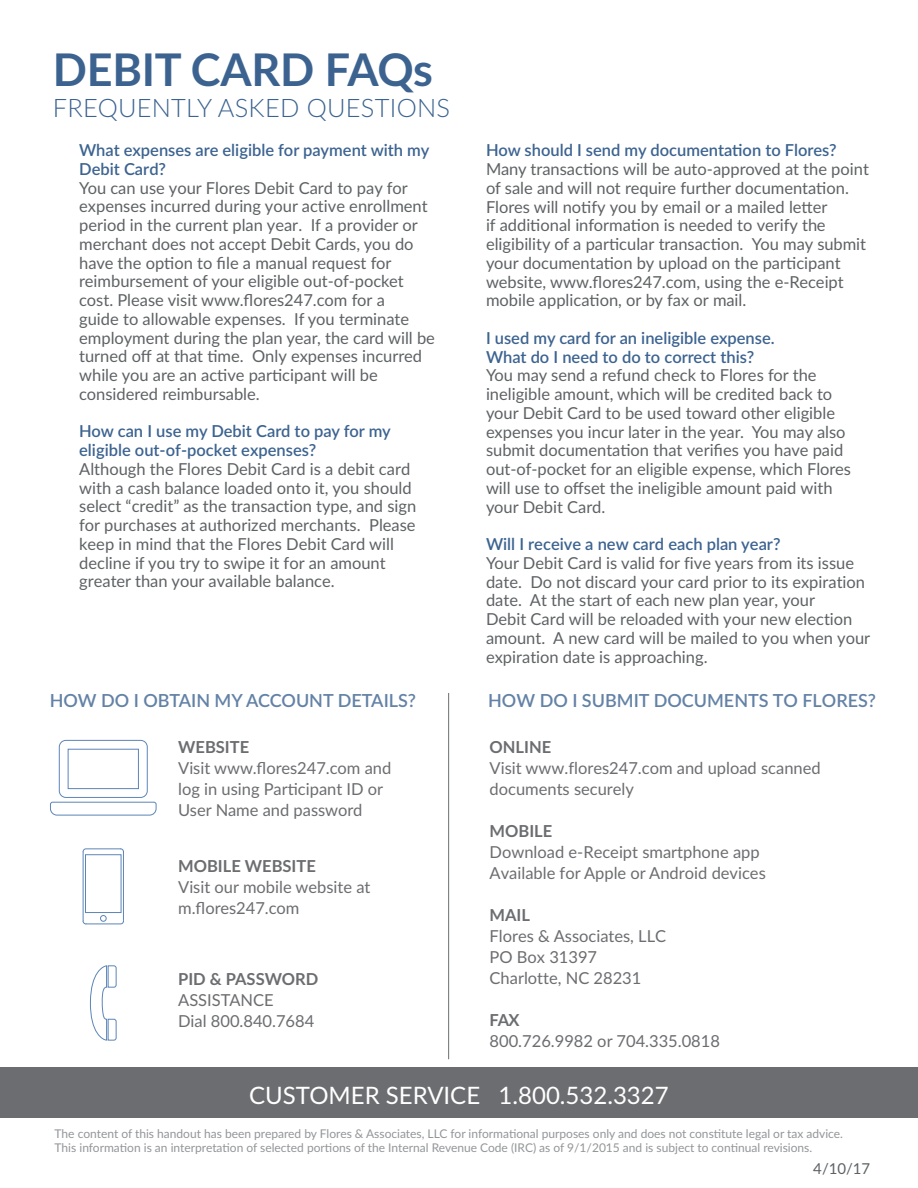
<style>
.page{position:relative;width:918px;height:1188px;background:#fff}
.page>*{position:absolute;margin:0;border:0;box-sizing:border-box;transform-origin:0 0}
.t1{font:700 45px "Lato";letter-spacing:-.005em;color:#3c6390}
.t2{font:300 25.5px "Lato";letter-spacing:.01em;color:#3c6390}
.t3{font:24px "Lato";color:#fff}
.t4{font:600 18px "Lato";color:#6382a6}
.t5{font:16.5px/18.8px "Lato";color:#5e6264}
.t6{font:16.5px/21px "Lato";color:#6c6d70}
.t7{font:700 16.5px/21px "Lato";color:#6c6d70}
.body1{font:15px "Lato";color:#5e6264}
.t8{font:12px/14.4px "Lato";color:#939598}
.s1{font-weight:600;color:#3c6390}
.s2{font-weight:400}
.s3{font-weight:700}
</style>
<div class="page">
<div style="left:0;top:1067px;width:918px;height:51px;background:#6c6d70"></div>
<svg style="left:50px;top:802px;width:107px;height:14px"></svg>
<div style="left:59px;top:740px;width:89px;height:58px;border:1px solid #5c85b7;border-radius:7px"></div>
<div style="left:68px;top:749px;width:71px;height:40px;border:1px solid #5c85b7"></div>
<svg style="left:82px;top:848px;width:42px;height:77px"></svg>
<svg style="left:90px;top:965px;width:27px;height:76px"></svg>
<hr style="left:448px;top:693px;width:1px;height:366px;background:#6c6d70">
<p class="t1" style="left:53px;top:36px;width:382px">DEBIT CARD FAQs</p>
<p class="t2" style="left:53px;top:90px;width:399px">FREQUENTLY ASKED QUESTIONS</p>
<p class="t5" style="left:79px;top:140px;width:357px"><span class="s1">What expenses are eligible for payment with my Debit Card?<br></span>You can use your Flores Debit Card to pay for expenses incurred during your active enrollment period in the current plan year. If a provider or merchant does not accept Debit Cards, you do have the option to file a manual request for reimbursement of your eligible out-of-pocket cost. Please visit www.flores247.com for a<br>guide to allowable expenses. If you terminate employment during the plan year, the card will be turned off at that time. Only expenses incurred while you are an active participant will be considered reimbursable.</p>
<p class="t5" style="left:79px;top:421px;width:339px"><span class="s1">How can I use my Debit Card to pay for my eligible out-of-pocket expenses?<br></span>Although the Flores Debit Card is a debit card with a cash balance loaded onto it, you should select “credit” as the transaction type, and sign for purchases at authorized merchants. Please keep in mind that the Flores Debit Card will decline if you try to swipe it for an amount greater than your available balance.</p>
<p class="t4" style="left:50px;top:688px;width:368px">HOW DO I OBTAIN MY ACCOUNT DETAILS?</p>
<p class="t7" style="left:178px;top:736px;width:72px">WEBSITE</p>
<p class="t6" style="left:178px;top:757px;width:215px">Visit www.flores247.com and</p>
<p class="t6" style="left:178px;top:778px;width:207px">log in using Participant ID or</p>
<p class="t6" style="left:178px;top:799px;width:186px">User Name and password</p>
<p class="t7" style="left:178px;top:855px;width:139px">MOBILE WEBSITE</p>
<p class="t6" style="left:178px;top:876px;width:194px">Visit our mobile website at m.flores247.com</p>
<p class="t7" style="left:178px;top:967px;width:142px">PID &amp; PASSWORD<br><span class="s2">ASSISTANCE</span></p>
<p class="t6" style="left:178px;top:1010px;width:138px">Dial 800.840.7684</p>
<p class="t5" style="left:486px;top:140px;width:384px"><span class="s1">How should I send my documentation to Flores?<br></span>Many transactions will be auto-approved at the point of sale and will not require further documentation.<br>Flores will notify you by email or a mailed letter<br>if additional information is needed to verify the eligibility of a particular transaction. You may submit your documentation by upload on the participant website, www.flores247.com, using the e-Receipt mobile application, or by fax or mail.</p>
<p class="t5" style="left:486px;top:328px;width:367px"><span class="s1">I used my card for an ineligible expense.<br>What do I need to do to correct this?<br></span>You may send a refund check to Flores for the ineligible amount, which will be credited back to your Debit Card to be used toward other eligible expenses you incur later in the year. You may also submit documentation that verifies you have paid out-of-pocket for an eligible expense, which Flores will use to offset the ineligible amount paid with your Debit Card.</p>
<p class="t5" style="left:486px;top:534px;width:386px"><span class="s1">Will I receive a new card each plan year?<br></span>Your Debit Card is valid for five years from its issue date. Do not discard your card prior to its expiration date. At the start of each new plan year, your<br>Debit Card will be reloaded with your new election amount. A new card will be mailed to you when your expiration date is approaching.</p>
<p class="t4" style="left:488px;top:688px;width:389px">HOW DO I SUBMIT DOCUMENTS TO FLORES?</p>
<p class="t6" style="left:490px;top:736px;width:333px"><span class="s3">ONLINE<br></span>Visit www.flores247.com and upload scanned documents securely</p>
<p class="t6" style="left:490px;top:820px;width:278px"><span class="s3">MOBILE<br></span>Download e-Receipt smartphone app<br>Available for Apple or Android devices</p>
<p class="t6" style="left:490px;top:904px;width:178px"><span class="s3">MAIL<br></span>Flores &amp; Associates, LLC<br>PO Box 31397<br>Charlotte, NC 28231</p>
<p class="t6" style="left:490px;top:1009px;width:232px"><span class="s3">FAX<br></span>800.726.9982 or 704.335.0818</p>
<p class="t3" style="left:249px;top:1078px;width:421px">CUSTOMER SERVICE 1.800.532.3327</p>
<p class="t8" style="left:55px;top:1126px;width:790px">The content of this handout has been prepared by Flores &amp; Associates, LLC for informational purposes only and does not constitute legal or tax advice.<br>This information is an interpretation of selected portions of the Internal Revenue Code (IRC) as of 9/1/2015 and is subject to continual revisions.</p>
<p class="body1" style="left:813px;top:1158px;width:59px">4/10/17</p>
</div>
